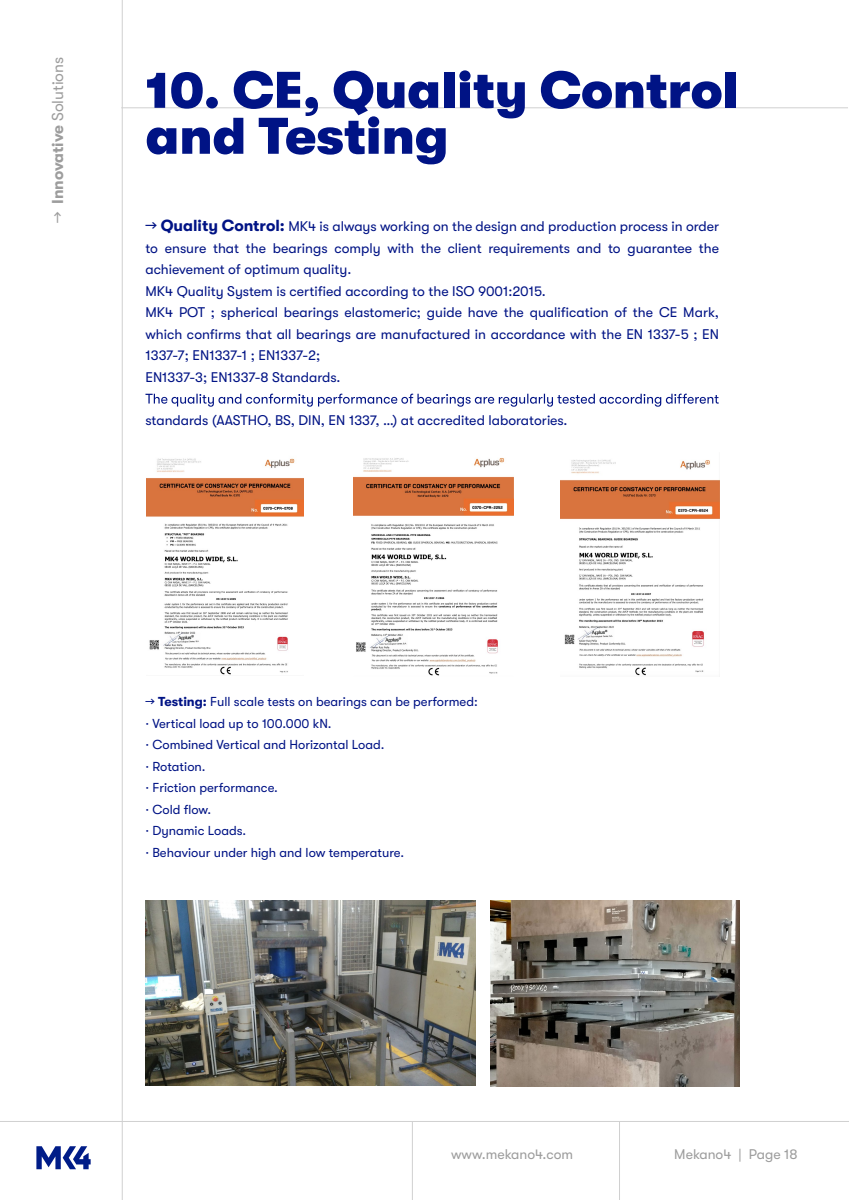
<style>
.page{position:relative;width:849px;height:1200px;background:#fff}
.page>*{position:absolute;margin:0;border:0;box-sizing:border-box;transform-origin:0 0}
.t1{font:900 51.4px/46px "GT Walsheim Pro";color:#001385}
.t2{font:15.8px "GT Walsheim Pro";color:#9d9d9d}
.t3{font:14px/21.5px "GT Walsheim Pro";color:#001385}
.t4{font:14px "GT Walsheim Pro";color:#9d9d9d}
.t5{font:13px/21.5px "GT Walsheim Pro";color:#001385}
.s1{font-weight:700}
.s2{font-size:16px}
.s3{font-weight:700;font-size:16px}
</style>
<div class="page">
<hr style="left:122px;top:0;width:1px;height:1200px;background:#d0d0d0">
<hr style="left:619px;top:1122px;width:1px;height:78px;background:#d0d0d0">
<hr style="left:412px;top:1122px;width:1px;height:78px;background:#d0d0d0">
<hr style="left:0;top:1121px;width:848px;height:1px;background:#d0d0d0">
<svg style="left:36px;top:1146px;width:55px;height:23px"></svg>
<svg style="left:145px;top:394px;width:573px;height:13px"></svg>
<img style="left:146px;top:458px;width:157px;height:217px">
<img style="left:354px;top:458px;width:159px;height:218px">
<img style="left:560px;top:460px;width:159px;height:216px">
<img style="left:145px;top:900px;width:330px;height:186px">
<img style="left:491px;top:900px;width:248px;height:186px">
<hr style="left:121px;top:108px;width:727px;height:1px;background:#d0d0d0">
<p class="t2" style="left:49px;top:223px;width:168px;rotate:-90deg">→ <span class="s1">Innovative</span> Solutions</p>
<h1 class="t1" style="left:146px;top:67px;width:594px">10. CE, Quality Control and Testing</h1>
<p class="t3" style="left:145px;top:216px;width:575px"><span class="s2">→</span> <span class="s3">Quality Control:</span> MK4 is always working on the design and production process in order to ensure that the bearings comply with the client requirements and to guarantee the achievement of optimum quality.<br>MK4 Quality System is certified according to the ISO 9001:2015.<br>MK4 POT ; spherical bearings elastomeric; guide have the qualification of the CE Mark, which confirms that all bearings are manufactured in accordance with the EN 1337-5 ; EN 1337-7; EN1337-1 ; EN1337-2;<br>EN1337-3; EN1337-8 Standards.</p>
<p class="t3" style="left:145px;top:410px;width:423px">standards (AASTHO, BS, DIN, EN 1337, …) at accredited laboratories.</p>
<p class="t5" style="left:145px;top:691px;width:334px">→ <span class="s1">Testing:</span> Full scale tests on bearings can be performed: · Vertical load up to 100.000 kN.<br>· Combined Vertical and Horizontal Load.<br>· Rotation.<br>· Friction performance.<br>· Cold flow.<br>· Dynamic Loads.<br>· Behaviour under high and low temperature.</p>
<p class="t4" style="left:451px;top:1147px;width:123px">www.mekano4.com</p>
<p class="t4" style="left:674px;top:1147px;width:125px">Mekano4 | Page 18</p>
</div>
